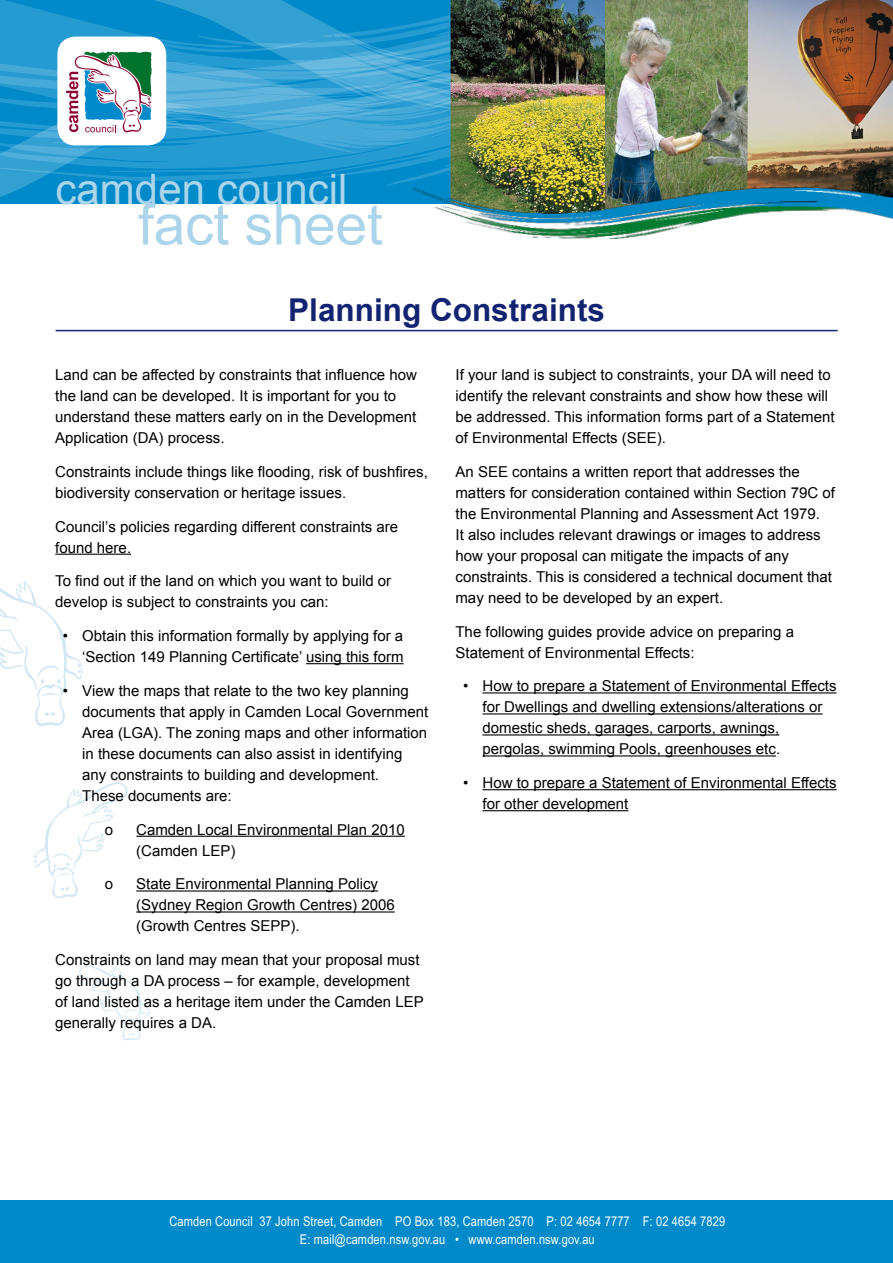
<style>
.page{position:relative;width:893px;height:1263px;background:#fff}
.page>*{position:absolute;margin:0;border:0;box-sizing:border-box;transform-origin:0 0}
.t1{font:57px "Arial";letter-spacing:-.005em;color:#acd5ec}
.t2{font:42px "Arial";color:#acd5ec}
.t3{font:700 31.5px "Arial";color:#122372}
.t4{font:15px/21px "Arial";color:#000}
.t5{font:13.5px/18px "Arial Narrow";letter-spacing:.01em;color:#fff;text-align:center}
</style>
<div class="page">
<svg style="left:0;top:0;width:106px;height:50px;background:#1b96ce"></svg>
<svg style="left:106px;top:0;width:344px;height:50px;background:#1794cd"></svg>
<svg style="left:79px;top:965px;width:72px;height:76px"></svg>
<svg style="left:33px;top:782px;width:95px;height:116px"></svg>
<svg style="left:0;top:581px;width:83px;height:146px"></svg>
<img style="left:748px;top:0;width:145px;height:178px">
<img style="left:605px;top:0;width:143px;height:178px">
<div style="left:57px;top:37px;width:109px;height:108px;background:#fff;border-radius:18px"></div>
<svg style="left:0;top:50px;width:450px;height:154px;background:#41a4d2"></svg>
<div style="left:0;top:1200px;width:893px;height:63px;background:#008ac9"></div>
<img style="left:450px;top:0;width:155px;height:178px">
<img style="left:395px;top:178px;width:498px;height:61px">
<hr style="left:56px;top:330px;width:782px;height:1px;background:#122372">
<hr style="left:55px;top:554px;width:76px;height:1px;background:#000">
<hr style="left:306px;top:663px;width:98px;height:1px;background:#000">
<hr style="left:136px;top:836px;width:269px;height:1px;background:#000">
<hr style="left:136px;top:890px;width:242px;height:1px;background:#000">
<hr style="left:136px;top:911px;width:259px;height:1px;background:#000">
<hr style="left:482px;top:692px;width:355px;height:1px;background:#000">
<hr style="left:482px;top:713px;width:341px;height:1px;background:#000">
<hr style="left:482px;top:734px;width:297px;height:1px;background:#000">
<hr style="left:482px;top:755px;width:294px;height:1px;background:#000">
<hr style="left:482px;top:789px;width:355px;height:1px;background:#000">
<hr style="left:482px;top:810px;width:146px;height:1px;background:#000">
<h2 class="t2" style="left:56px;top:161px;width:293px">camden council</h2>
<h1 class="t1" style="left:138px;top:187px;width:246px">fact sheet</h1>
<h3 class="t3" style="left:288px;top:289px;width:318px">Planning Constraints</h3>
<p class="t4" style="left:55px;top:364px;width:363px">Land can be affected by constraints that influence how the land can be developed. It is important for you to understand these matters early on in the Development Application (DA) process.</p>
<p class="t4" style="left:55px;top:461px;width:374px">Constraints include things like flooding, risk of bushfires, biodiversity conservation or heritage issues.</p>
<p class="t4" style="left:55px;top:516px;width:344px">Council’s policies regarding different constraints are found here.</p>
<p class="t4" style="left:55px;top:571px;width:338px">To find out if the land on which you want to build or develop is subject to constraints you can:</p>
<p class="t4" style="left:63px;top:625px;width:342px;text-align:right">• Obtain this information formally by applying for a ‘Section 149 Planning Certificate’ using this form</p>
<p class="t4" style="left:82px;top:680px;width:347px;text-indent:-19px">• View the maps that relate to the two key planning documents that apply in Camden Local Government Area (LGA). The zoning maps and other information in these documents can also assist in identifying any constraints to building and development.<br>These documents are:</p>
<p class="t4" style="left:105px;top:819px;width:10px">o</p>
<p class="t4" style="left:136px;top:819px;width:270px">Camden Local Environmental Plan 2010 (Camden LEP)</p>
<p class="t4" style="left:105px;top:874px;width:10px">o</p>
<p class="t4" style="left:136px;top:874px;width:260px">State Environmental Planning Policy (Sydney Region Growth Centres) 2006 (Growth Centres SEPP).</p>
<p class="t4" style="left:55px;top:949px;width:370px">Constraints on land may mean that your proposal must go through a DA process – for example, development of land listed as a heritage item under the Camden LEP generally requires a DA.</p>
<p class="t4" style="left:455px;top:364px;width:381px">If your land is subject to constraints, your DA will need to identify the relevant constraints and show how these will be addressed. This information forms part of a Statement of Environmental Effects (SEE).</p>
<p class="t4" style="left:455px;top:461px;width:381px">An SEE contains a written report that addresses the matters for consideration contained within Section 79C of the Environmental Planning and Assessment Act 1979.<br>It also includes relevant drawings or images to address how your proposal can mitigate the impacts of any constraints. This is considered a technical document that may need to be developed by an expert.</p>
<p class="t4" style="left:455px;top:621px;width:340px">The following guides provide advice on preparing a<br>Statement of Environmental Effects:</p>
<p class="t4" style="left:482px;top:676px;width:356px;text-indent:-20px">• How to prepare a Statement of Environmental Effects for Dwellings and dwelling extensions/alterations or domestic sheds, garages, carports, awnings, pergolas, swimming Pools, greenhouses etc.</p>
<p class="t4" style="left:482px;top:772px;width:356px;text-indent:-20px">• How to prepare a Statement of Environmental Effects for other development</p>
<p class="t5" style="left:169px;top:1212px;width:557px">Camden Council 37 John Street, Camden PO Box 183, Camden 2570 P: 02 4654 7777 F: 02 4654 7829<br>E: mail@camden.nsw.gov.au • www.camden.nsw.gov.au</p>
</div>
